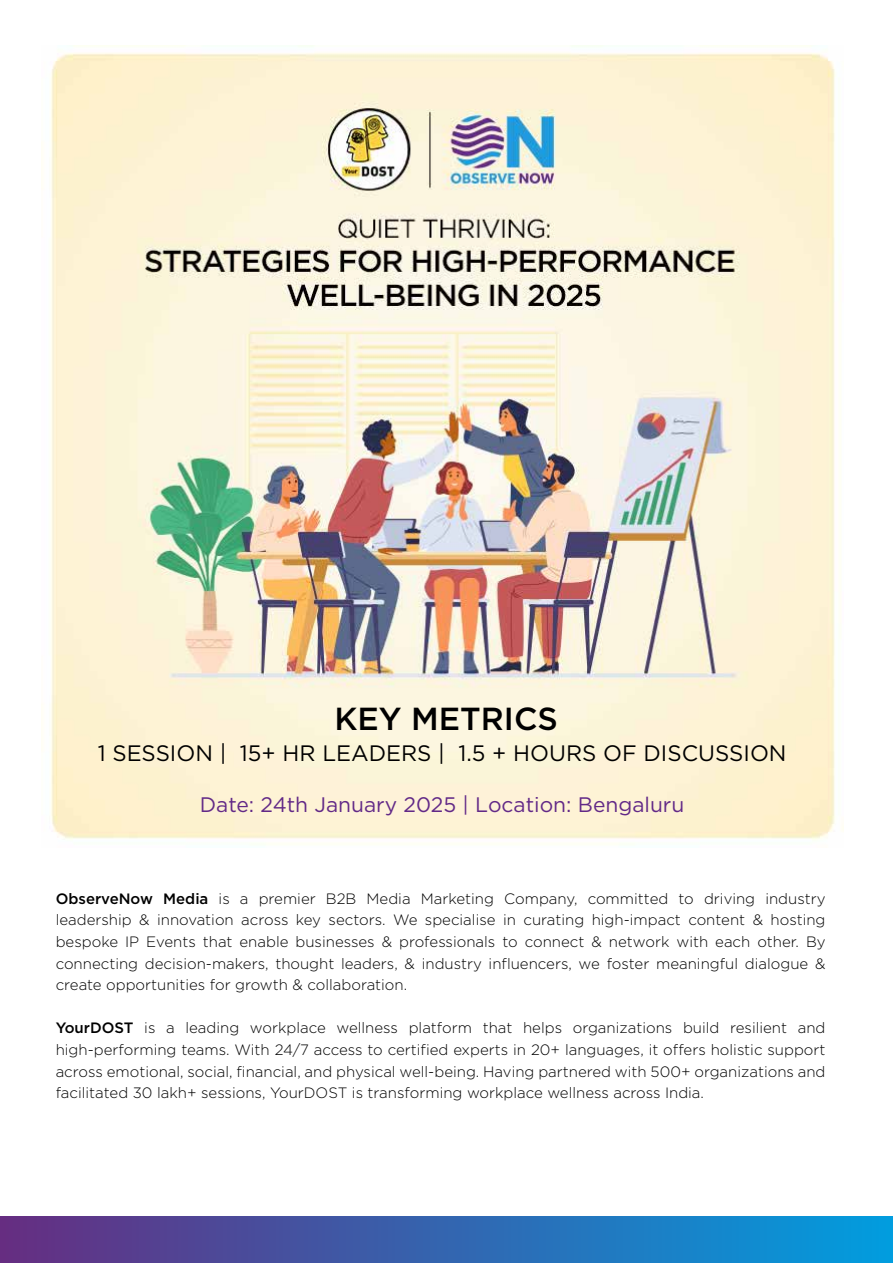
<style>
.page{position:relative;width:893px;height:1263px;background:#fff}
.page>*{position:absolute;margin:0;border:0;box-sizing:border-box;transform-origin:0 0}
.t1{font:500 31.95px "Gotham";color:#000}
.t2{font:22.35px "Gotham";color:#000}
.t3{font:21px "Gotham";color:#622987}
.t4{font:300 15px/21.6px "Gotham";color:#000;text-align:justify}
.s1{font-weight:500}
</style>
<div class="page">
<div style="left:0;top:1216px;width:893px;height:47px;background:linear-gradient(to right,#662d81,#019ddf)"></div>
<img style="left:51px;top:46px;width:792px;height:794px">
<h1 class="t1" style="left:334px;top:700px;width:225px">KEY METRICS</h1>
<h2 class="t2" style="left:98px;top:741px;width:690px">1 SESSION | 15+ HR LEADERS | 1.5 + HOURS OF DISCUSSION</h2>
<h3 class="t3" style="left:200px;top:793px;width:486px">Date: 24th January 2025 | Location: Bengaluru</h3>
<p class="t4" style="left:56px;top:887px;width:771px"><span class="s1">ObserveNow Media</span> is a premier B2B Media Marketing Company, committed to driving industry leadership &amp; innovation across key sectors. We specialise in curating high-impact content &amp; hosting bespoke IP Events that enable businesses &amp; professionals to connect &amp; network with each other. By connecting decision-makers, thought leaders, &amp; industry influencers, we foster meaningful dialogue &amp; create opportunities for growth &amp; collaboration.</p>
<p class="t4" style="left:56px;top:1017px;width:771px"><span class="s1">YourDOST</span> is a leading workplace wellness platform that helps organizations build resilient and high-performing teams. With 24/7 access to certified experts in 20+ languages, it offers holistic support across emotional, social, financial, and physical well-being. Having partnered with 500+ organizations and facilitated 30 lakh+ sessions, YourDOST is transforming workplace wellness across India.</p>
</div>
